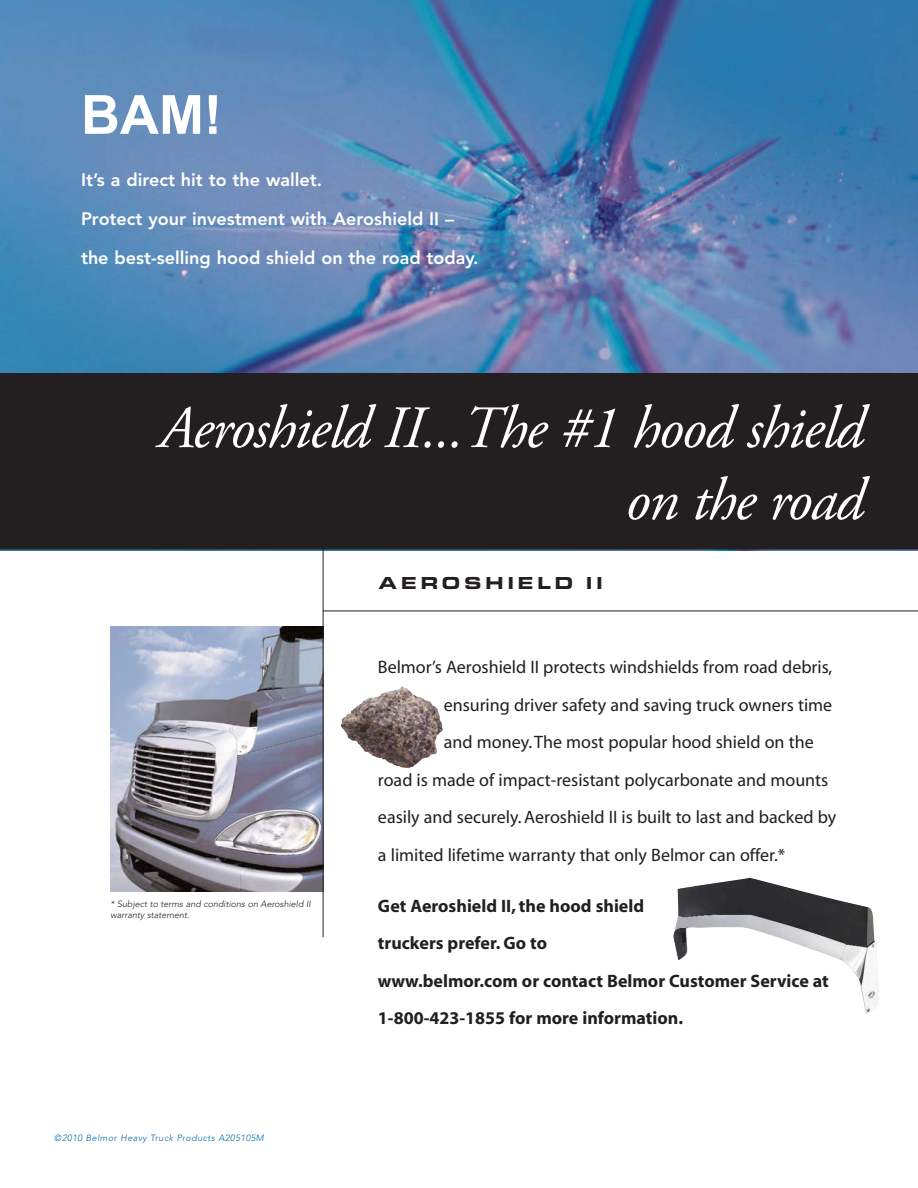
<style>
.page{position:relative;width:918px;height:1188px;background:#fff}
.page>*{position:absolute;margin:0;border:0;box-sizing:border-box;transform-origin:0 0}
.t1{font:italic 60px/72px "Adobe Garamond Pro";letter-spacing:-.025em;color:#fff;text-align:right}
.t2{font:700 54px "Arial";color:#fff}
.t3{font:18px "Myriad MM 406 600";color:#231f20}
.t4{font:18px/37.5px "Myriad MM 700 600";color:#231f20}
.t5{font:800 18px/39px "Avenir";color:#fff}
.t6{font:900 expanded 18px "Eurostile";letter-spacing:.19em;color:#231f20}
.t7{font:300 9px/10.8px "Avenir";color:#231f20}
.t8{font:300 9px "Avenir";color:#0067a5}
</style>
<div class="page">
<img style="left:0;top:0;width:918px;height:373px">
<img style="left:110px;top:626px;width:213px;height:266px">
<div style="left:0;top:374px;width:918px;height:175px;background:#231f20"></div>
<hr style="left:0;top:549px;width:918px;height:1px;background:#231f20">
<hr style="left:0;top:373px;width:918px;height:1px;background:#231f20">
<hr style="left:323px;top:549px;width:1px;height:388px;background:#231f20">
<hr style="left:323px;top:611px;width:595px;height:1px;background:#231f20">
<img style="left:377px;top:693px;width:66px;height:75px">
<img style="left:673px;top:878px;width:206px;height:136px">
<h2 class="t2" style="left:81px;top:95px;width:142px">BAM!</h2>
<p class="t5" style="left:81px;top:162px;width:399px">It’s a direct hit to the wallet.<br>Protect your investment with Aeroshield II – the best-selling hood shield on the road today.</p>
<h1 class="t1" style="left:159px;top:397px;width:707px">Aeroshield II...The #1 hood shield on the road</h1>
<p class="t7" style="left:111px;top:900px;width:203px">* Subject to terms and conditions on Aeroshield II warranty statement.</p>
<p class="t8" style="left:54px;top:1134px;width:213px">©2010 Belmor Heavy Truck Products A205105M</p>
<p class="t6" style="left:378px;top:577px;width:226px">AEROSHIELD II</p>
<p class="t3" style="left:378px;top:660px;width:456px">Belmor’s Aeroshield II protects windshields from road debris,</p>
<p class="t3" style="left:444px;top:698px;width:390px">ensuring driver safety and saving truck owners time</p>
<p class="t3" style="left:444px;top:735px;width:371px">and money. The most popular hood shield on the</p>
<p class="t3" style="left:378px;top:773px;width:452px">road is made of impact-resistant polycarbonate and mounts</p>
<p class="t3" style="left:378px;top:810px;width:460px">easily and securely. Aeroshield II is built to last and backed by</p>
<p class="t3" style="left:378px;top:848px;width:409px">a limited lifetime warranty that only Belmor can offer.*</p>
<p class="t4" style="left:378px;top:888px;width:452px">Get Aeroshield II, the hood shield<br>truckers prefer. Go to<br>www.belmor.com or contact Belmor Customer Service at 1-800-423-1855 for more information.</p>
</div>
